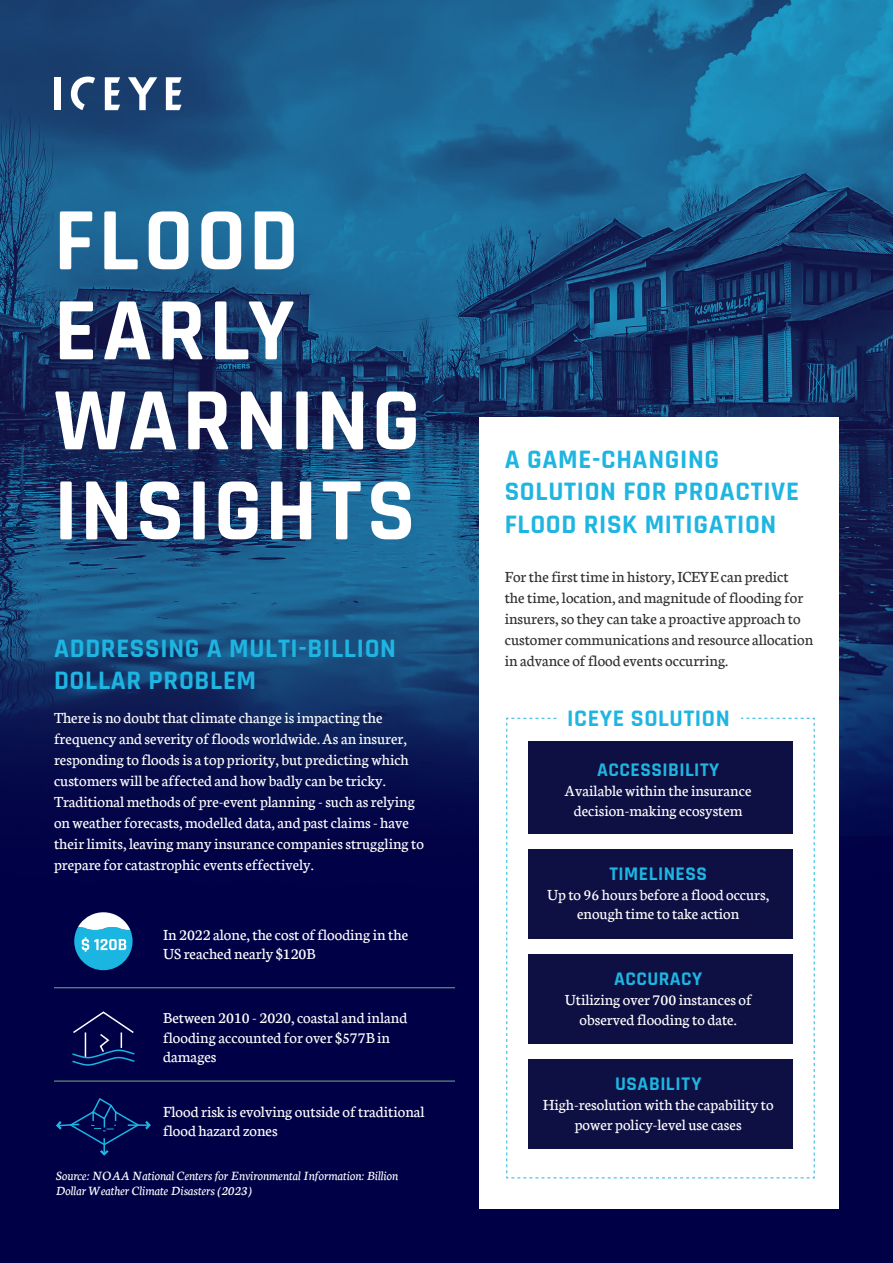
<style>
.page{position:relative;width:893px;height:1263px;background:#fff}
.page>*{position:absolute;margin:0;border:0;box-sizing:border-box;transform-origin:0 0}
.Cover_Title{font:700 90px/90px "Rajdhani";letter-spacing:.03em;color:#fff}
.t1{font:700 27px/32.4px "Rajdhani";letter-spacing:.025em;color:#1fb5e1}
.t2{font:700 24px "Rajdhani";letter-spacing:.025em;color:#1fb5e1}
.t3{font:700 19.5px "Rajdhani";letter-spacing:.025em;color:#1fb5e1}
.t4{font:16.5px/21px "Neuton";color:#fff;text-align:center}
.t5{font:16.5px "Neuton";color:#312f30}
.t6{font:italic 13.5px/15px "Neuton";color:#fff}
</style>
<div class="page">
<img style="left:0;top:0;width:893px;height:1263px">
<div style="left:54px;top:77px;width:6px;height:33px;background:#fff"></div>
<svg style="left:128px;top:77px;width:29px;height:33px"></svg>
<svg style="left:71px;top:77px;width:24px;height:33px"></svg>
<svg style="left:166px;top:77px;width:16px;height:33px"></svg>
<svg style="left:105px;top:77px;width:15px;height:33px"></svg>
<div style="left:480px;top:417px;width:359px;height:792px;background:#fff"></div>
<svg style="left:506px;top:717px;width:309px;height:461px"></svg>
<div style="left:557px;top:704px;width:183px;height:22px;background:#fff"></div>
<div style="left:528px;top:742px;width:264px;height:92px;background:#0e0f43"></div>
<div style="left:528px;top:849px;width:264px;height:90px;background:#0e0f43"></div>
<div style="left:528px;top:954px;width:264px;height:90px;background:#0e0f43"></div>
<div style="left:528px;top:1059px;width:264px;height:90px;background:#0e0f43"></div>
<hr style="left:54px;top:987px;width:401px;height:1px;background:#70b17f">
<hr style="left:54px;top:1081px;width:401px;height:1px;background:#70b17f">
<svg style="left:74px;top:912px;width:59px;height:58px"></svg>
<svg style="left:71px;top:1010px;width:65px;height:56px;background:#0f1758"></svg>
<svg style="left:55px;top:1097px;width:97px;height:60px;background:#020e52"></svg>
<p class="Cover_Title" style="left:54px;top:198px;width:368px">FLOOD<br>EARLY<br>WARNING<br>INSIGHTS</p>
<p class="t1" style="left:54px;top:632px;width:344px">ADDRESSING A MULTI-BILLION<br>DOLLAR PROBLEM</p>
<p class="t4" style="left:54px;top:707px;width:371px;text-align:left">There is no doubt that climate change is impacting the frequency and severity of floods worldwide. As an insurer, responding to floods is a top priority, but predicting which customers will be affected and how badly can be tricky.<br>Traditional methods of pre-event planning - such as relying on weather forecasts, modelled data, and past claims - have their limits, leaving many insurance companies struggling to prepare for catastrophic events effectively.</p>
<p class="t4" style="left:163px;top:925px;width:246px;line-height:19.5px;text-align:left">In 2022 alone, the cost of flooding in the<br>US reached nearly $120B</p>
<p class="t4" style="left:163px;top:1008px;width:246px;line-height:19.5px;text-align:left">Between 2010 - 2020, coastal and inland flooding accounted for over $577B in damages</p>
<p class="t4" style="left:163px;top:1102px;width:263px;line-height:19.5px;text-align:left">Flood risk is evolving outside of traditional flood hazard zones</p>
<p class="t6" style="left:56px;top:1168px;width:344px">Source: NOAA National Centers for Environmental Information: Billion<br>Dollar Weather Climate Disasters (2023)</p>
<p class="t1" style="left:505px;top:444px;width:296px">A GAME-CHANGING<br>SOLUTION FOR PROACTIVE<br>FLOOD RISK MITIGATION</p>
<p class="t5" style="left:505px;top:568px;width:286px">For the first time in history, ICEYE can predict</p>
<p class="t5" style="left:505px;top:589px;width:300px">the time, location, and magnitude of flooding for</p>
<p class="t5" style="left:505px;top:610px;width:297px">insurers, so they can take a proactive approach to</p>
<p class="t5" style="left:505px;top:631px;width:310px">customer communications and resource allocation</p>
<p class="t5" style="left:505px;top:652px;width:225px">in advance of flood events occurring.</p>
<p class="t2" style="left:567px;top:704px;width:164px">ICEYE SOLUTION</p>
<p class="t3" style="left:597px;top:758px;width:123px">ACCESSIBILITY</p>
<p class="t4" style="left:565px;top:781px;width:188px;line-height:19.8px">Available within the insurance decision-making ecosystem</p>
<p class="t3" style="left:609px;top:862px;width:99px">TIMELINESS</p>
<p class="t4" style="left:547px;top:884px;width:224px;line-height:19.8px">Up to 96 hours before a flood occurs, enough time to take action</p>
<p class="t3" style="left:614px;top:967px;width:90px">ACCURACY</p>
<p class="t4" style="left:565px;top:990px;width:188px;line-height:19.8px">Utilizing over 700 instances of observed flooding to date.</p>
<p class="t3" style="left:615px;top:1072px;width:88px">USABILITY</p>
<p class="t4" style="left:543px;top:1095px;width:232px;line-height:19.8px">High-resolution with the capability to power policy-level use cases</p>
</div>
